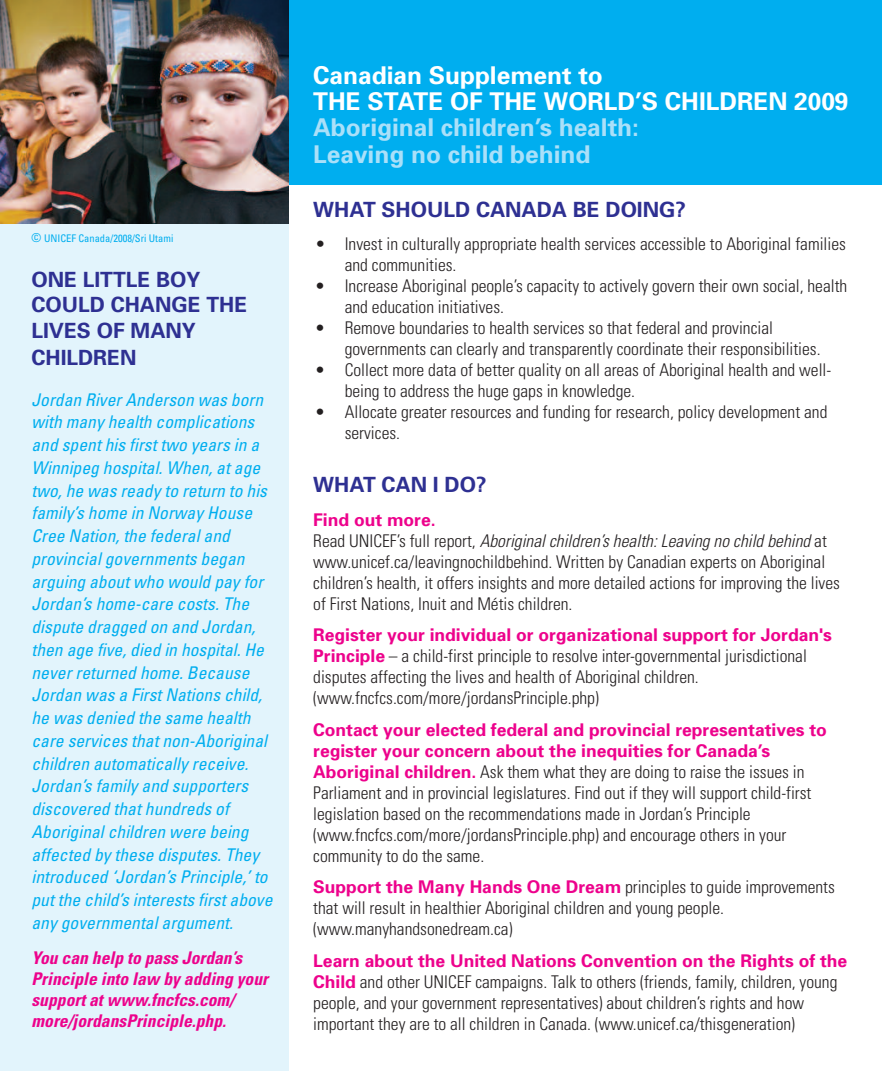
<style>
.page{position:relative;width:882px;height:1071px;background:#fff}
.page>*{position:absolute;margin:0;border:0;box-sizing:border-box;transform-origin:0 0}
.t1{font:700 24.5px/26.2px "Univers";color:#fff}
.t2{font:700 24.5px/26.2px "Univers";color:#aae0f9}
.t3{font:700 21px/25.2px "Univers";color:#2e3092}
.t4{font:300 condensed 17.5px/21px "Univers";color:#231f20}
.t5{font:italic condensed 17.5px/22.8px "Univers";letter-spacing:.005em;color:#00aeef}
.t6{font:italic 700 condensed 17.5px/21px "Univers";letter-spacing:.005em;color:#ed028c}
.t7{font:condensed 10.5px "Univers";color:#00aeef}
.s1{font-size:12.25px}
.s2{font-weight:700;font-stretch:normal;color:#ed028c}
.s3{font-style:italic}
</style>
<div class="page">
<div style="left:0;top:174px;width:289px;height:897px;background:#e2f4fc"></div>
<div style="left:0;top:0;width:882px;height:185px;background:#00aeef"></div>
<img style="left:0;top:0;width:289px;height:223px">
<p class="t7" style="left:32px;top:234px;width:143px"><span class="s1">©</span> UNICEF Canada/2008/Sri Utami</p>
<p class="t3" style="left:32px;top:269px;width:217px">ONE LITTLE BOY<br>COULD CHANGE THE<br>LIVES OF MANY</p>
<p class="t3" style="left:32px;top:347px;width:106px">CHILDREN</p>
<p class="t5" style="left:32px;top:390px;width:243px">Jordan River Anderson was born with many health complications and spent his first two years in a<br>Winnipeg hospital. When, at age two, he was ready to return to his family’s home in Norway House<br>Cree Nation, the federal and provincial governments began arguing about who would pay for<br>Jordan’s home-care costs. The dispute dragged on and Jordan, then age five, died in hospital. He never returned home. Because<br>Jordan was a First Nations child, he was denied the same health care services that non-Aboriginal children automatically receive.<br>Jordan’s family and supporters discovered that hundreds of<br>Aboriginal children were being affected by these disputes. They introduced ‘Jordan’s Principle,’ to put the child’s interests first above any governmental argument.</p>
<p class="t6" style="left:32px;top:949px;width:238px">You can help to pass Jordan’s<br>Principle into law by adding your support at www.fncfcs.com/ more/jordansPrinciple.php.</p>
<h1 class="t1" style="left:313px;top:64px;width:537px">Canadian Supplement to<br>THE STATE OF THE WORLD’S CHILDREN 2009</h1>
<h1 class="t2" style="left:313px;top:117px;width:327px">Aboriginal children’s health:<br>Leaving no child behind</h1>
<p class="t3" style="left:313px;top:199px;width:374px">WHAT SHOULD CANADA BE DOING?</p>
<p class="t4" style="left:345px;top:235px;width:503px;text-indent:-30px">• Invest in culturally appropriate health services accessible to Aboriginal families and communities.</p>
<p class="t4" style="left:345px;top:277px;width:504px;text-indent:-30px">• Increase Aboriginal people’s capacity to actively govern their own social, health and education initiatives.</p>
<p class="t4" style="left:345px;top:319px;width:477px;text-indent:-30px">• Remove boundaries to health services so that federal and provincial governments can clearly and transparently coordinate their responsibilities.</p>
<p class="t4" style="left:345px;top:361px;width:488px;text-indent:-30px">• Collect more data of better quality on all areas of Aboriginal health and well&shy;being to address the huge gaps in knowledge.</p>
<p class="t4" style="left:345px;top:403px;width:484px;text-indent:-30px">• Allocate greater resources and funding for research, policy development and services.</p>
<p class="t3" style="left:313px;top:474px;width:175px">WHAT CAN I DO?</p>
<p class="t4" style="left:313px;top:510px;width:528px"><span class="s2">Find out more.<br></span>Read UNICEF’s full report, <span class="s3">Aboriginal children’s health: Leaving no child behind</span> at www.unicef.ca/leavingnochildbehind. Written by Canadian experts on Aboriginal children’s health, it offers insights and more detailed actions for improving the lives of First Nations, Inuit and Métis children.</p>
<p class="t4" style="left:313px;top:626px;width:520px"><span class="s2">Register your individual or organizational support for Jordan's Principle</span> – a child-first principle to resolve inter-governmental jurisdictional disputes affecting the lives and health of Aboriginal children. (www.fncfcs.com/more/jordansPrinciple.php)</p>
<p class="t4" style="left:313px;top:720px;width:515px"><span class="s2">Contact your elected federal and provincial representatives to register your concern about the inequities for Canada’s Aboriginal children.</span> Ask them what they are doing to raise the issues in Parliament and in provincial legislatures. Find out if they will support child-first legislation based on the recommendations made in Jordan’s Principle (www.fncfcs.com/more/jordansPrinciple.php) and encourage others in your community to do the same.</p>
<p class="t4" style="left:313px;top:878px;width:523px"><span class="s2">Support the Many Hands One Dream</span> principles to guide improvements that will result in healthier Aboriginal children and young people. (www.manyhandsonedream.ca)</p>
<p class="t4" style="left:313px;top:951px;width:536px"><span class="s2">Learn about the United Nations Convention on the Rights of the Child</span> and other UNICEF campaigns. Talk to others (friends, family, children, young people, and your government representatives) about children’s rights and how important they are to all children in Canada. (www.unicef.ca/thisgeneration)</p>
</div>
